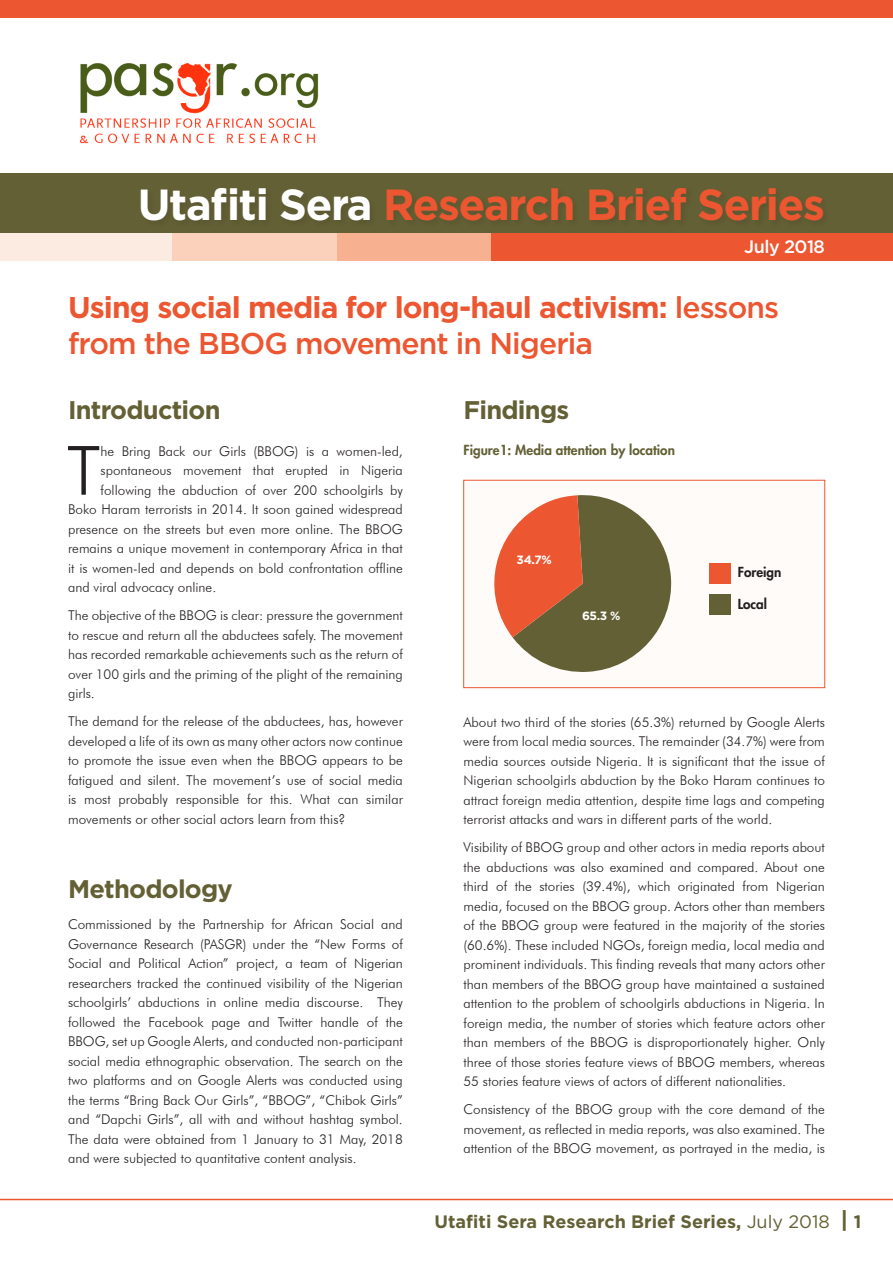
<style>
.page{position:relative;width:893px;height:1263px;background:#fff}
.page>*{position:absolute;margin:0;border:0;box-sizing:border-box;transform-origin:0 0}
.Body_text{font:300 68.1px "Futura BT";color:#231f20}
.subtitle{font:700 43.5px "Gotham Pro";letter-spacing:-.03em;color:#ec5630}
.subtitle-2{font:700 30px/36px "Gotham Pro";letter-spacing:-.03em;color:#ec5630}
.heading{font:700 25.5px "Gotham Pro";letter-spacing:-.03em;color:#636035}
.t1{font:700 18px "Gotham Pro";color:#636035}
.heading-2{font:500 18px "Gotham";letter-spacing:-.03em;color:#fff}
.Body_text-2{font:300 13.5px/19.5px "Futura BT";color:#231f20;text-align:justify}
.table_n_figure_heads{font:800 13.5px "Futura Std";color:#636035}
.table_n_figure_heads-2{font:800 13.5px "Futura Std";color:#231f20}
.subhead2{font:700 12px "Gotham Pro";color:#fff}
.s1{color:#fff}
.s2{font-family:"Gotham";font-weight:500}
.s3{font-family:"Gotham";font-weight:400}
.s4{font-size:22.5px}
</style>
<div class="page">
<hr style="left:0;top:1199px;width:893px;height:1px;background:#ec5630">
<div style="left:300px;top:229px;width:227px;height:31px;background:#f7b090"></div>
<div style="left:107px;top:229px;width:230px;height:31px;background:#fbd1bc"></div>
<div style="left:0;top:229px;width:171px;height:31px;background:#fcebe1"></div>
<div style="left:491px;top:229px;width:402px;height:31px;background:#ec5630"></div>
<div style="left:0;top:0;width:893px;height:17px;background:#ec5630"></div>
<div style="left:0;top:173px;width:893px;height:59px;background:#636035"></div>
<img style="left:80px;top:63px;width:239px;height:81px">
<div style="left:463px;top:480px;width:362px;height:208px;background:#fefbf8;border:1px solid #ec5630"></div>
<svg style="left:494px;top:495px;width:178px;height:177px"></svg>
<div style="left:709px;top:563px;width:21px;height:20px;background:#ec5630"></div>
<div style="left:709px;top:594px;width:21px;height:20px;background:#636035"></div>
<p class="subtitle" style="left:138px;top:179px;width:689px"><span class="s1">Utafiti Sera</span> Research Brief Series</p>
<p class="heading-2" style="left:744px;top:235px;width:82px">July 2018</p>
<p class="subtitle-2" style="left:68px;top:289px;width:713px">Using social media for long-haul activism: <span class="s2">lessons from the BBOG movement in Nigeria</span></p>
<p class="heading" style="left:68px;top:396px;width:154px">Introduction</p>
<p class="Body_text" style="left:67px;top:429px;width:35px">T</p>
<p class="Body_text-2" style="left:101px;top:441px;width:304px">he Bring Back our Girls (BBOG) is a women-led,</p>
<p class="Body_text-2" style="left:101px;top:460px;width:304px">spontaneous movement that erupted in Nigeria</p>
<p class="Body_text-2" style="left:101px;top:480px;width:304px">following the abduction of over 200 schoolgirls by</p>
<p class="Body_text-2" style="left:68px;top:499px;width:336px">Boko Haram terrorists in 2014. It soon gained widespread</p>
<p class="Body_text-2" style="left:68px;top:519px;width:336px">presence on the streets but even more online. The BBOG</p>
<p class="Body_text-2" style="left:68px;top:538px;width:336px">remains a unique movement in contemporary Africa in that</p>
<p class="Body_text-2" style="left:68px;top:558px;width:336px">it is women-led and depends on bold confrontation offline</p>
<p class="Body_text-2" style="left:68px;top:577px;width:150px">and viral advocacy online.</p>
<p class="Body_text-2" style="left:68px;top:605px;width:336px">The objective of the BBOG is clear: pressure the government to rescue and return all the abductees safely. The movement has recorded remarkable achievements such as the return of over 100 girls and the priming of the plight of the remaining girls.</p>
<p class="Body_text-2" style="left:68px;top:712px;width:336px">The demand for the release of the abductees, has, however developed a life of its own as many other actors now continue to promote the issue even when the BBOG appears to be fatigued and silent. The movement’s use of social media is most probably responsible for this. What can similar movements or other social actors learn from this?</p>
<p class="heading" style="left:68px;top:874px;width:166px">Methodology</p>
<p class="Body_text-2" style="left:68px;top:914px;width:336px">Commissioned by the Partnership for African Social and Governance Research (PASGR) under the “New Forms of Social and Political Action” project, a team of Nigerian researchers tracked the continued visibility of the Nigerian schoolgirls’ abductions in online media discourse. They followed the Facebook page and Twitter handle of the BBOG, set up Google Alerts, and conducted non-participant social media ethnographic observation. The search on the two platforms and on Google Alerts was conducted using the terms “Bring Back Our Girls”, “BBOG”, “Chibok Girls” and “Dapchi Girls”, all with and without hashtag symbol.<br>The data were obtained from 1 January to 31 May, 2018 and were subjected to quantitative content analysis.</p>
<p class="heading" style="left:463px;top:396px;width:107px">Findings</p>
<p class="table_n_figure_heads" style="left:463px;top:441px;width:213px">Figure1: Media attention by location</p>
<p class="subhead2" style="left:517px;top:553px;width:37px">34.7%</p>
<p class="subhead2" style="left:582px;top:609px;width:40px">65.3 %</p>
<p class="table_n_figure_heads-2" style="left:738px;top:564px;width:45px">Foreign</p>
<p class="table_n_figure_heads-2" style="left:738px;top:596px;width:31px">Local</p>
<p class="Body_text-2" style="left:463px;top:712px;width:363px">About two third of the stories (65.3%) returned by Google Alerts were from local media sources. The remainder (34.7%) were from media sources outside Nigeria. It is significant that the issue of Nigerian schoolgirls abduction by the Boko Haram continues to attract foreign media attention, despite time lags and competing terrorist attacks and wars in different parts of the world.</p>
<p class="Body_text-2" style="left:463px;top:838px;width:363px">Visibility of BBOG group and other actors in media reports about the abductions was also examined and compared. About one third of the stories (39.4%), which originated from Nigerian media, focused on the BBOG group. Actors other than members of the BBOG group were featured in the majority of the stories (60.6%). These included NGOs, foreign media, local media and prominent individuals. This finding reveals that many actors other than members of the BBOG group have maintained a sustained attention to the problem of schoolgirls abductions in Nigeria. In foreign media, the number of stories which feature actors other than members of the BBOG is disproportionately higher. Only three of those stories feature views of BBOG members, whereas 55 stories feature views of actors of different nationalities.</p>
<p class="Body_text-2" style="left:463px;top:1100px;width:363px">Consistency of the BBOG group with the core demand of the movement, as reflected in media reports, was also examined. The attention of the BBOG movement, as portrayed in the media, is</p>
<p class="t1" style="left:434px;top:1211px;width:428px">Utafiti Sera Research Brief Series, <span class="s3">July 2018</span> <span class="s4">|</span> 1</p>
</div>
